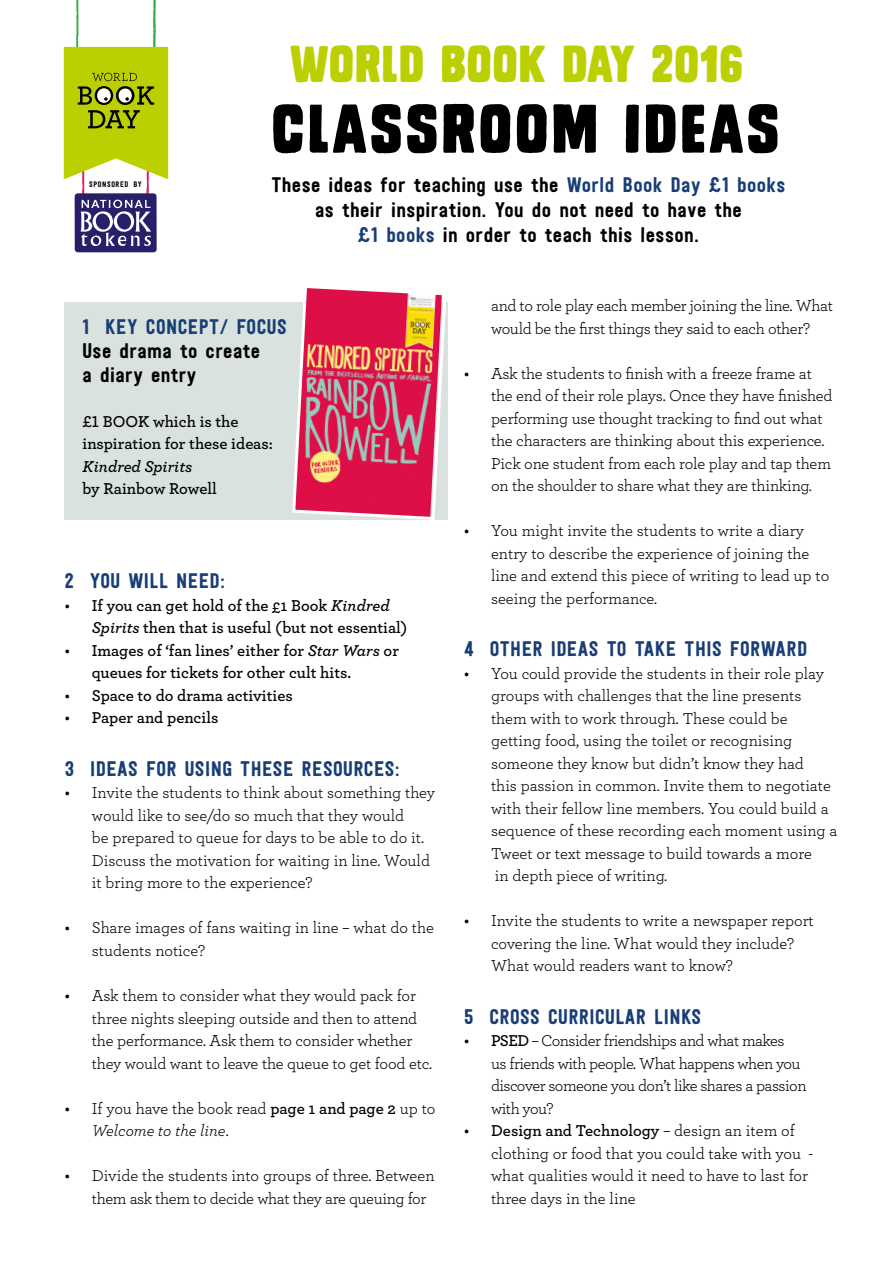
<style>
.page{position:relative;width:893px;height:1263px;background:#fff}
.page>*{position:absolute;margin:0;border:0;box-sizing:border-box;transform-origin:0 0}
.t1{font:65.55px "Monstro Solid";letter-spacing:.05em;color:#000}
.t2{font:49.5px "Monstro Solid";letter-spacing:.02em;color:#bccf00}
.t3{font:21px/25.2px "Festivo LC Basic";letter-spacing:.02em;color:#000;text-align:center}
.t4{font:21px "Festivo LC Basic";letter-spacing:.02em;color:#183e75}
.t5{font:16.5px/22.5px "Archer";letter-spacing:-.01em;color:#000}
.t6{font:600 16.5px/22.5px "Archer";color:#000}
.t7{font:16.5px/22.5px "Archer";letter-spacing:-.03em;color:#000}
.t8{font:italic 600 16.5px "Archer";color:#000}
.t9{font:7.95px "Festivo LC Basic";letter-spacing:.07em;color:#000}
.s1{color:#183e75}
.s2{font-style:italic}
.s3{font-weight:600}
</style>
<div class="page">
<div style="left:64px;top:303px;width:383px;height:217px;background:#d9e2df"></div>
<div style="left:75px;top:193px;width:82px;height:59px;background:#252069;border-radius:3px"></div>
<svg style="left:64px;top:0;width:104px;height:246px"></svg>
<svg style="left:291px;top:288px;width:157px;height:232px;background:#d95d73"></svg>
<h2 class="t2" style="left:290px;top:37px;width:455px">WORLD BOOK DAY 2016</h2>
<p class="t9" style="left:89px;top:180px;width:54px">SPONSORED BY</p>
<h1 class="t1" style="left:272px;top:93px;width:509px">CLASSROOM IDEAS</h1>
<p class="t3" style="left:271px;top:171px;width:516px">These ideas for teaching use the <span class="s1">World Book Day £1 books </span>as their inspiration. You do not need to have the<br><span class="s1">£1 books</span> in order to teach this lesson.</p>
<p class="t4" style="left:82px;top:314px;width:206px">1 KEY CONCEPT/ FOCUS</p>
<p class="t3" style="left:82px;top:338px;width:179px;line-height:24px;text-align:left">Use drama to create a diary entry</p>
<p class="t6" style="left:82px;top:409px;width:192px">£1 BOOK which is the inspiration for these ideas:</p>
<p class="t8" style="left:82px;top:454px;width:111px">Kindred Spirits</p>
<p class="t6" style="left:82px;top:476px;width:136px">by Rainbow Rowell</p>
<p class="t4" style="left:65px;top:568px;width:162px">2 YOU WILL NEED:</p>
<p class="t6" style="left:92px;top:593px;width:317px;text-indent:-27px">• If you can get hold of the £1 Book <span class="s2">Kindred<br>Spirits</span> then that is useful (but not essential)</p>
<p class="t6" style="left:92px;top:638px;width:309px;text-indent:-27px">• Images of ‘fan lines’ either for <span class="s2">Star Wars</span> or queues for tickets for other cult hits.</p>
<p class="t6" style="left:65px;top:683px;width:230px">• Space to do drama activities</p>
<p class="t6" style="left:65px;top:706px;width:155px">• Paper and pencils</p>
<p class="t4" style="left:65px;top:756px;width:337px">3 IDEAS FOR USING THESE RESOURCES:</p>
<p class="t5" style="left:92px;top:781px;width:345px;text-indent:-27px"><span class="s3">•</span> Invite the students to think about something they would like to see/do so much that they would<br>be prepared to queue for days to be able to do it.<br>Discuss the motivation for waiting in line. Would it bring more to the experience?</p>
<p class="t5" style="left:92px;top:916px;width:344px;text-indent:-27px"><span class="s3">•</span> Share images of fans waiting in line – what do the students notice?</p>
<p class="t5" style="left:92px;top:983px;width:342px;text-indent:-27px"><span class="s3">•</span> Ask them to consider what they would pack for three nights sleeping outside and then to attend the performance. Ask them to consider whether they would want to leave the queue to get food etc.</p>
<p class="t5" style="left:92px;top:1096px;width:345px;text-indent:-27px"><span class="s3">•</span> If you have the book read <span class="s3">page 1 and page 2</span> up to<br><span class="s2">Welcome to the line</span>.</p>
<p class="t5" style="left:92px;top:1163px;width:344px;text-indent:-27px"><span class="s3">•</span> Divide the students into groups of three. Between them ask them to decide what they are queuing for</p>
<p class="t5" style="left:491px;top:294px;width:344px">and to role play each member joining the line. What would be the first things they said to each other?</p>
<p class="t5" style="left:491px;top:361px;width:343px;text-indent:-27px"><span class="s3">•</span> Ask the students to finish with a freeze frame at the end of their role plays. Once they have finished performing use thought tracking to find out what the characters are thinking about this experience.<br>Pick one student from each role play and tap them on the shoulder to share what they are thinking.</p>
<p class="t5" style="left:491px;top:519px;width:340px;text-indent:-27px"><span class="s3">•</span> You might invite the students to write a diary entry to describe the experience of joining the line and extend this piece of writing to lead up to seeing the performance.</p>
<p class="t4" style="left:464px;top:636px;width:345px">4 OTHER IDEAS TO TAKE THIS FORWARD</p>
<p class="t5" style="left:491px;top:661px;width:348px;text-indent:-27px"><span class="s3">•</span> You could provide the students in their role play groups with challenges that the line presents them with to work through. These could be getting food, using the toilet or recognising someone they know but didn’t know they had<br>this passion in common. Invite them to negotiate with their fellow line members. You could build a sequence of these recording each moment using a Tweet or text message to build towards a more<br>in depth piece of writing.</p>
<p class="t5" style="left:491px;top:909px;width:324px;text-indent:-27px"><span class="s3">•</span> Invite the students to write a newspaper report covering the line. What would they include?<br>What would readers want to know?</p>
<p class="t4" style="left:464px;top:1004px;width:239px">5 CROSS CURRICULAR LINKS</p>
<p class="t7" style="left:491px;top:1029px;width:317px;text-indent:-27px"><span class="s3">• PSED</span> – Consider friendships and what makes<br>us friends with people. What happens when you discover someone you don’t like shares a passion with you?</p>
<p class="t5" style="left:491px;top:1119px;width:324px;text-indent:-27px"><span class="s3">• Design and Technology</span> – design an item of clothing or food that you could take with you - what qualities would it need to have to last for three days in the line</p>
</div>
